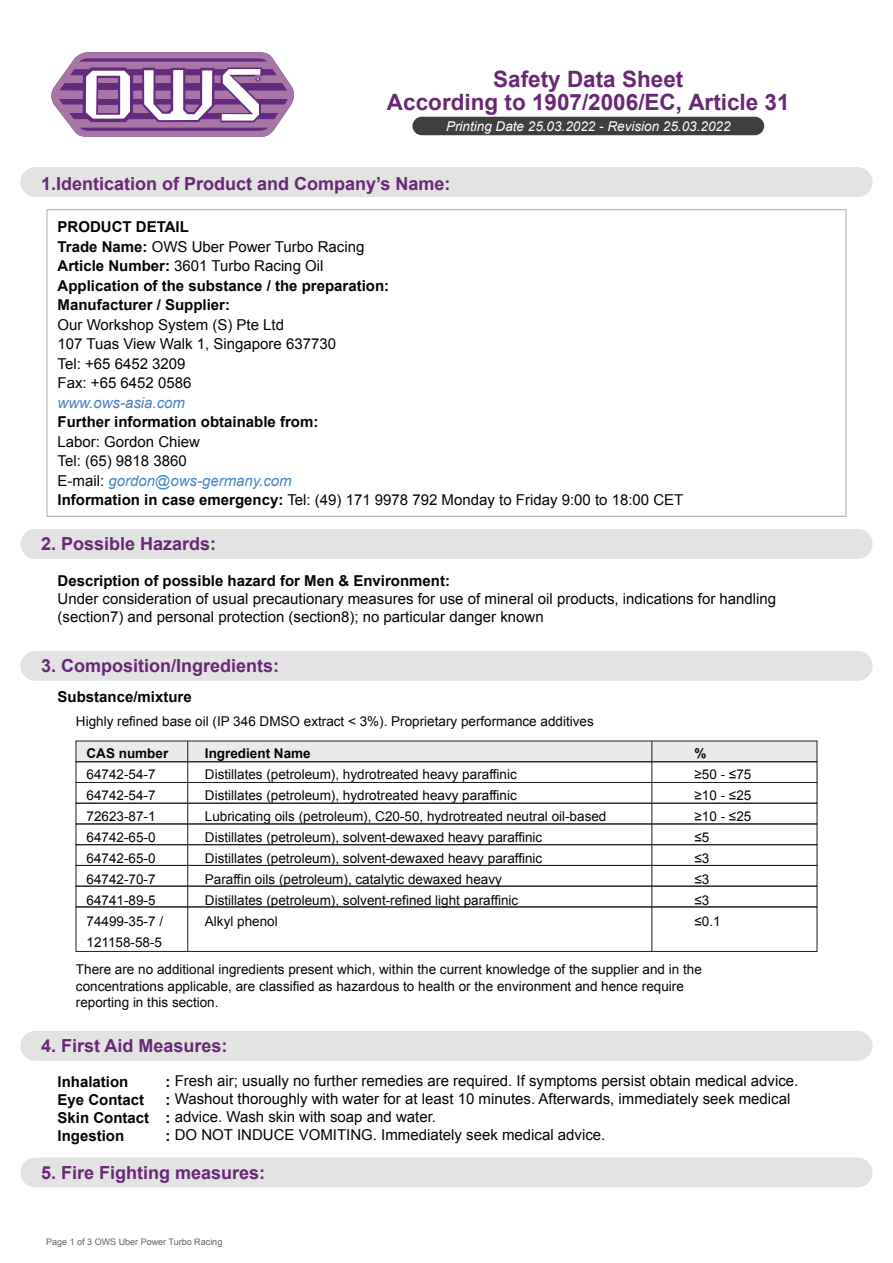
<style>
.page{position:relative;width:893px;height:1263px;background:#fff}
.page>*{position:absolute;margin:0;border:0;box-sizing:border-box;transform-origin:0 0}
.t1{font:700 22.5px/22.5px "Arial";color:#682875;text-align:center}
.t2{font:700 18px "Arial";color:#682875}
.t3{font:15px/19.5px "Arial";color:#040503}
.t4{font:700 15px/19.5px "Arial";color:#040503}
.t5{font:italic 15px "Arial";color:#4881c3}
.t6{font:13.5px/21px "Arial";color:#040503}
.t7{font:italic 13.5px "Arial";color:#fff}
.t8{font:700 13.5px "Arial";color:#040503}
.t9{font:9px "Arial";color:#636263}
.s1{font-weight:400}
.s2{font-style:italic;color:#4389c8}
.s3{font-weight:700}
</style>
<div class="page">
<div style="left:20px;top:651px;width:852px;height:30px;background:#e2e3e2;border-radius:15px"></div>
<div style="left:20px;top:1031px;width:852px;height:30px;background:#e2e3e2;border-radius:15px"></div>
<div style="left:20px;top:1157px;width:852px;height:30px;background:#e2e3e2;border-radius:15px"></div>
<div style="left:76px;top:741px;width:741px;height:21px;background:#eaeaea"></div>
<div style="left:76px;top:761px;width:741px;height:22px;border:1px solid #211d1e"></div>
<div style="left:76px;top:782px;width:741px;height:21px;border:1px solid #211d1e"></div>
<div style="left:76px;top:803px;width:741px;height:21px;border:1px solid #211d1e"></div>
<div style="left:76px;top:844px;width:741px;height:22px;border:1px solid #211d1e"></div>
<div style="left:76px;top:865px;width:741px;height:21px;border:1px solid #211d1e"></div>
<div style="left:76px;top:886px;width:741px;height:21px;border:1px solid #211d1e"></div>
<div style="left:76px;top:907px;width:741px;height:45px;border:1px solid #211d1e"></div>
<hr style="left:187px;top:741px;width:1px;height:210px;background:#211d1e">
<hr style="left:652px;top:741px;width:1px;height:210px;background:#211d1e">
<div style="left:20px;top:529px;width:852px;height:30px;background:#e2e3e2;border-radius:15px"></div>
<div style="left:412px;top:117px;width:352px;height:18px;background:#3f3f3f;border-radius:9px"></div>
<svg style="left:51px;top:52px;width:243px;height:85px"></svg>
<div style="left:20px;top:167px;width:852px;height:30px;background:#e2e3e2;border-radius:15px"></div>
<h1 class="t1" style="left:387px;top:69px;width:404px">Safety Data Sheet<br>According to 1907/2006/EC, Article 31</h1>
<p class="t7" style="left:446px;top:117px;width:286px">Printing Date 25.03.2022 - Revision 25.03.2022</p>
<h2 class="t2" style="left:41px;top:172px;width:411px">1.Identication of Product and Company’s Name:</h2>
<p class="t4" style="left:58px;top:218px;width:333px">PRODUCT DETAIL<br>Trade Name: <span class="s1">OWS Uber Power Turbo Racing </span>Article Number: <span class="s1">3601 Turbo Racing Oil </span>Application of the substance / the preparation:<br>Manufacturer / Supplier:</p>
<p class="t3" style="left:58px;top:315px;width:280px">Our Workshop System (S) Pte Ltd<br>107 Tuas View Walk 1, Singapore 637730<br>Tel: +65 6452 3209<br>Fax: +65 6452 0586</p>
<p class="t5" style="left:58px;top:393px;width:129px">www.ows-asia.com</p>
<p class="t4" style="left:58px;top:413px;width:262px">Further information obtainable from:</p>
<p class="t3" style="left:58px;top:432px;width:627px">Labor: Gordon Chiew<br>Tel: (65) 9818 3860<br>E-mail: <span class="s2">gordon@ows-germany.com<br></span><span class="s3">Information in case emergency:</span> Tel: (49) 171 9978 792 Monday to Friday 9:00 to 18:00 CET</p>
<h2 class="t2" style="left:41px;top:532px;width:177px">2. Possible Hazards:</h2>
<p class="t4" style="left:58px;top:571px;width:394px">Description of possible hazard for Men &amp; Environment:</p>
<p class="t3" style="left:58px;top:589px;width:720px;line-height:18px">Under consideration of usual precautionary measures for use of mineral oil products, indications for handling (section7) and personal protection (section8); no particular danger known</p>
<h2 class="t2" style="left:41px;top:654px;width:240px">3. Composition/Ingredients:</h2>
<p class="t4" style="left:58px;top:688px;width:136px">Substance/mixture</p>
<p class="t6" style="left:76px;top:711px;width:519px">Highly refined base oil (IP 346 DMSO extract &lt; 3%). Proprietary performance additives</p>
<p class="t8" style="left:87px;top:744px;width:83px">CAS number</p>
<p class="t6" style="left:87px;top:763px;width:78px">64742-54-7<br>64742-54-7<br>72623-87-1<br>64742-65-0<br>64742-65-0<br>64742-70-7<br>64741-89-5<br>74499-35-7 /<br>121158-58-5</p>
<p class="t8" style="left:205px;top:744px;width:107px">Ingredient Name</p>
<p class="t6" style="left:205px;top:764px;width:403px">Distillates (petroleum), hydrotreated heavy paraffinic<br>Distillates (petroleum), hydrotreated heavy paraffinic<br>Lubricating oils (petroleum), C20-50, hydrotreated neutral oil-based Distillates (petroleum), solvent-dewaxed heavy paraffinic<br>Distillates (petroleum), solvent-dewaxed heavy paraffinic<br>Paraffin oils (petroleum), catalytic dewaxed heavy<br>Distillates (petroleum), solvent-refined light paraffinic<br>Alkyl phenol</p>
<p class="t8" style="left:694px;top:744px;width:14px">%</p>
<p class="t6" style="left:694px;top:764px;width:58px">≥50 - ≤75 ≥10 - ≤25 ≥10 - ≤25 ≤5<br>≤3<br>≤3<br>≤3<br>≤0.1</p>
<p class="t6" style="left:76px;top:961px;width:627px;line-height:16.5px">There are no additional ingredients present which, within the current knowledge of the supplier and in the concentrations applicable, are classified as hazardous to health or the environment and hence require reporting in this section.</p>
<h2 class="t2" style="left:41px;top:1033px;width:188px">4. First Aid Measures:</h2>
<p class="t4" style="left:58px;top:1073px;width:72px">Inhalation</p>
<p class="t3" style="left:166px;top:1071px;width:634px"><span class="s3">:</span> Fresh air; usually no further remedies are required. If symptoms persist obtain medical advice.</p>
<p class="t4" style="left:58px;top:1091px;width:88px">Eye Contact</p>
<p class="t3" style="left:58px;top:1090px;width:734px;line-height:18px;text-indent:108px"><span class="s3">:</span> Washout thoroughly with water for at least 10 minutes. Afterwards, immediately seek medical<br><span class="s3">Skin Contact :</span> advice. Wash skin with soap and water.</p>
<p class="t4" style="left:58px;top:1127px;width:68px">Ingestion</p>
<p class="t3" style="left:166px;top:1125px;width:441px"><span class="s3">:</span> DO NOT INDUCE VOMITING. Immediately seek medical advice.</p>
<h2 class="t2" style="left:41px;top:1160px;width:226px">5. Fire Fighting measures:</h2>
<p class="t9" style="left:46px;top:1236px;width:178px">Page 1 of 3 OWS Uber Power Turbo Racing</p>
</div>
